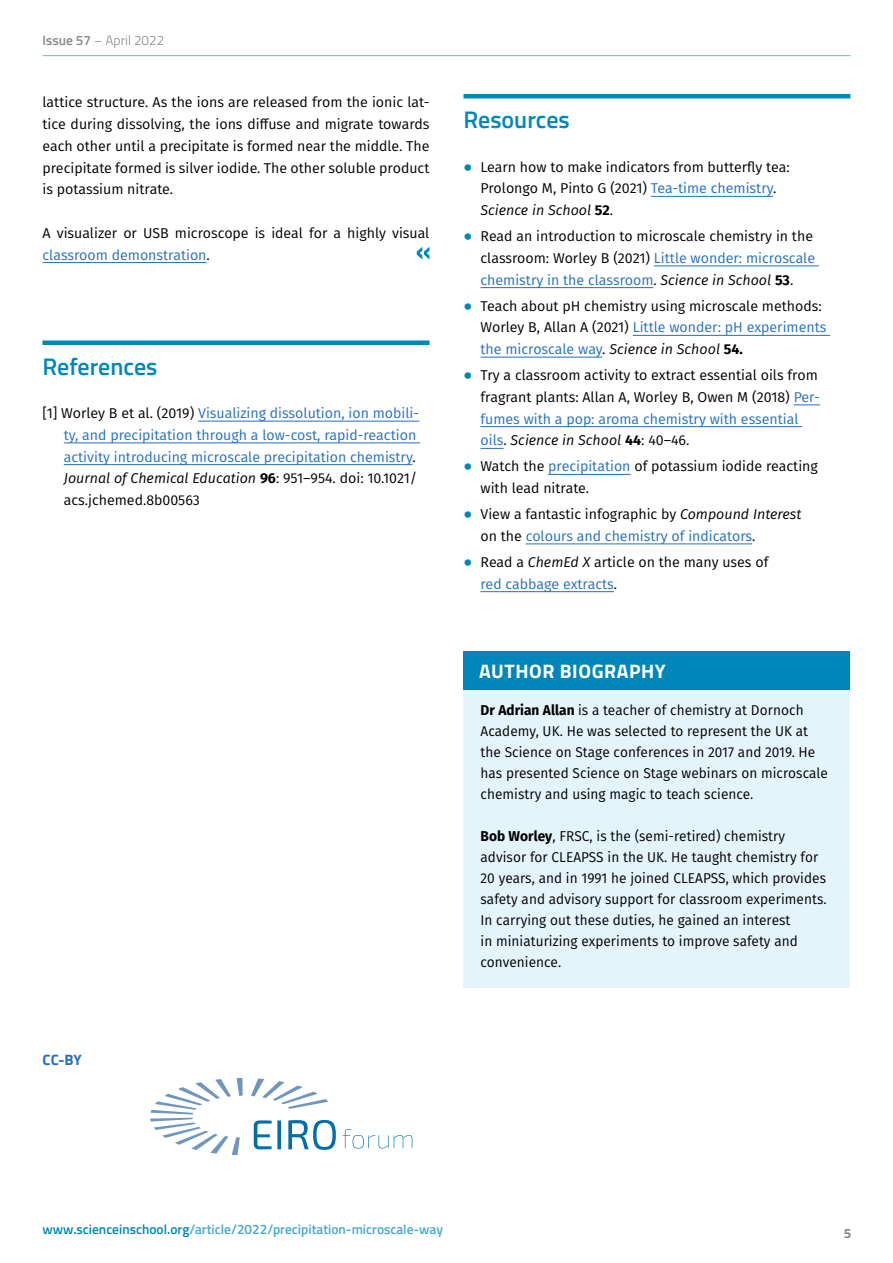
<style>
.page{position:relative;width:893px;height:1263px;background:#fff}
.page>*{position:absolute;margin:0;border:0;box-sizing:border-box;transform-origin:0 0}
.Heading_Resources{font:600 24px "Titillium Web";color:#0087ba}
.heading_box_author{font:700 19.5px "Titillium Web";letter-spacing:.03em;color:#fff}
.t1{font:700 15px "Titillium Web";color:#256fc1}
.copy_box_FIRA{font:14.25px/21.8px "Fira Sans";color:#000}
.copy_box_FIRA-2{font:14.25px/21px "Fira Sans";color:#000;scale:.96 1}
.copy_FIRA{font:14.25px/21.8px "Fira Sans";color:#000;text-align:justify}
.List_figures_FIRA{font:14.25px/21.8px "Fira Sans";color:#256fc1}
.t2{font:600 13.5px "Titillium Web";color:#47a9ce}
.t3{font:300 13.5px "Titillium Web";color:#878786}
.t4{font:700 13.5px "Titillium Web";color:#878786}
.s1{font-weight:600}
.s2{color:#256fc1}
.s3{color:#000}
.s4{font-style:italic;color:#000}
.s5{font-weight:700;color:#000}
.s6{color:#0087ba}
.s7{font-style:italic}
.s8{font-weight:700}
</style>
<div class="page">
<hr style="left:43px;top:55px;width:807px;height:1px;background:#66b7d6">
<hr style="left:43px;top:262px;width:164px;height:1px;background:#256fc1">
<div style="left:43px;top:340px;width:386px;height:5px;background:#0087ba"></div>
<hr style="left:198px;top:421px;width:221px;height:1px;background:#256fc1">
<hr style="left:64px;top:443px;width:356px;height:1px;background:#256fc1">
<hr style="left:64px;top:464px;width:348px;height:1px;background:#256fc1">
<svg style="left:417px;top:247px;width:12px;height:13px"></svg>
<hr style="left:463px;top:94px;width:387px;height:4px;background:#0087ba">
<hr style="left:651px;top:196px;width:122px;height:1px;background:#256fc1">
<hr style="left:654px;top:266px;width:165px;height:1px;background:#256fc1">
<hr style="left:480px;top:287px;width:173px;height:1px;background:#256fc1">
<hr style="left:633px;top:335px;width:197px;height:1px;background:#256fc1">
<hr style="left:480px;top:357px;width:122px;height:1px;background:#256fc1">
<svg style="left:794px;top:405px;width:26px;height:1px"></svg>
<hr style="left:480px;top:426px;width:322px;height:1px;background:#256fc1">
<svg style="left:480px;top:448px;width:23px;height:1px"></svg>
<hr style="left:548px;top:474px;width:83px;height:1px;background:#256fc1">
<hr style="left:526px;top:544px;width:226px;height:1px;background:#256fc1">
<hr style="left:480px;top:591px;width:134px;height:1px;background:#256fc1">
<div style="left:463px;top:689px;width:387px;height:299px;background:#e4f4fb"></div>
<div style="left:463px;top:651px;width:387px;height:38px;background:#0087ba"></div>
<svg style="left:251px;top:1078px;width:77px;height:31px"></svg>
<svg style="left:150px;top:1078px;width:93px;height:77px"></svg>
<svg style="left:343px;top:1129px;width:69px;height:19px"></svg>
<svg style="left:254px;top:1120px;width:82px;height:30px"></svg>
<p class="t3" style="left:43px;top:31px;width:123px"><span class="s1">Issue 57</span> – April 2022</p>
<p class="copy_FIRA" style="left:43px;top:91px;width:388px">lattice structure. As the ions are released from the ionic lat&shy;tice during dissolving, the ions diffuse and migrate towards each other until a precipitate is formed near the middle. The precipitate formed is silver iodide. The other soluble product is potassium nitrate.</p>
<p class="copy_FIRA" style="left:43px;top:222px;width:388px">A visualizer or USB microscope is ideal for a highly visual <span class="s2">classroom demonstration</span>.</p>
<p class="Heading_Resources" style="left:43px;top:348px;width:116px">References</p>
<p class="List_figures_FIRA" style="left:64px;top:402px;width:357px;text-indent:-21px"><span class="s3">[1] Worley B et al. (2019)</span> Visualizing dissolution, ion mobili&shy;ty, and precipitation through a low-cost, rapid-reaction activity introducing microscale precipitation chemistry<span class="s3">.<br></span><span class="s4">Journal of Chemical Education</span> <span class="s5">96</span><span class="s3">: 951–954. doi: 10.1021/ acs.jchemed.8b00563</span></p>
<p class="t1" style="left:43px;top:1048px;width:41px">CC-BY</p>
<p class="Heading_Resources" style="left:463px;top:102px;width:108px">Resources</p>
<p class="copy_box_FIRA" style="left:480px;top:155px;width:311px;text-indent:-17px"><span class="s6">⦁</span> Learn how to make indicators from butterfly tea:<br>Prolongo M, Pinto G (2021) <span class="s2">Tea-time chemistry</span>.<br><span class="s7">Science in School</span> <span class="s8">52</span>.</p>
<p class="copy_box_FIRA" style="left:480px;top:225px;width:336px;text-indent:-17px"><span class="s6">⦁</span> Read an introduction to microscale chemistry in the classroom: Worley B (2021) <span class="s2">Little wonder: microscale chemistry in the classroom</span>. <span class="s7">Science in School</span> <span class="s8">53</span>.</p>
<p class="copy_box_FIRA" style="left:480px;top:294px;width:347px;text-indent:-17px"><span class="s6">⦁</span> Teach about pH chemistry using microscale methods:<br>Worley B, Allan A (2021) <span class="s2">Little wonder: pH experiments the microscale way</span>. <span class="s7">Science in School</span> <span class="s8">54.</span></p>
<p class="copy_box_FIRA" style="left:480px;top:364px;width:341px;text-indent:-17px"><span class="s6">⦁</span> Try a classroom activity to extract essential oils from fragrant plants: Allan A, Worley B, Owen M (2018) <span class="s2">Per&shy;fumes with a pop: aroma chemistry with essential oils</span>. <span class="s7">Science in School</span> <span class="s8">44</span>: 40–46.</p>
<p class="copy_box_FIRA" style="left:480px;top:455px;width:339px;text-indent:-17px"><span class="s6">⦁</span> Watch the <span class="s2">precipitation</span> of potassium iodide reacting with lead nitrate.</p>
<p class="copy_box_FIRA" style="left:480px;top:503px;width:323px;text-indent:-17px"><span class="s6">⦁</span> View a fantastic infographic by <span class="s7">Compound Interest </span>on the <span class="s2">colours and chemistry of indicators</span>.</p>
<p class="copy_box_FIRA" style="left:480px;top:551px;width:289px;text-indent:-17px"><span class="s6">⦁</span> Read a <span class="s7">ChemEd X</span> article on the many uses of <span class="s2">red cabbage extracts</span>.</p>
<p class="heading_box_author" style="left:479px;top:656px;width:188px">AUTHOR BIOGRAPHY</p>
<p class="copy_box_FIRA-2" style="left:480px;top:699px;width:363px"><span class="s8">Dr Adrian Allan</span> is a teacher of chemistry at Dornoch Academy, UK. He was selected to represent the UK at the Science on Stage conferences in 2017 and 2019. He has presented Science on Stage webinars on microscale chemistry and using magic to teach science.</p>
<p class="copy_box_FIRA-2" style="left:480px;top:825px;width:362px"><span class="s8">Bob Worley</span>, FRSC, is the (semi-retired) chemistry advisor for CLEAPSS in the UK. He taught chemistry for 20 years, and in 1991 he joined CLEAPSS, which provides safety and advisory support for classroom experiments.<br>In carrying out these duties, he gained an interest<br>in miniaturizing experiments to improve safety and convenience.</p>
<p class="t2" style="left:43px;top:1219px;width:402px"><span class="s6">www.scienceinschool.org</span>/article/2022/precipitation-microscale-way</p>
<p class="t4" style="left:844px;top:1223px;width:9px">5</p>
</div>
